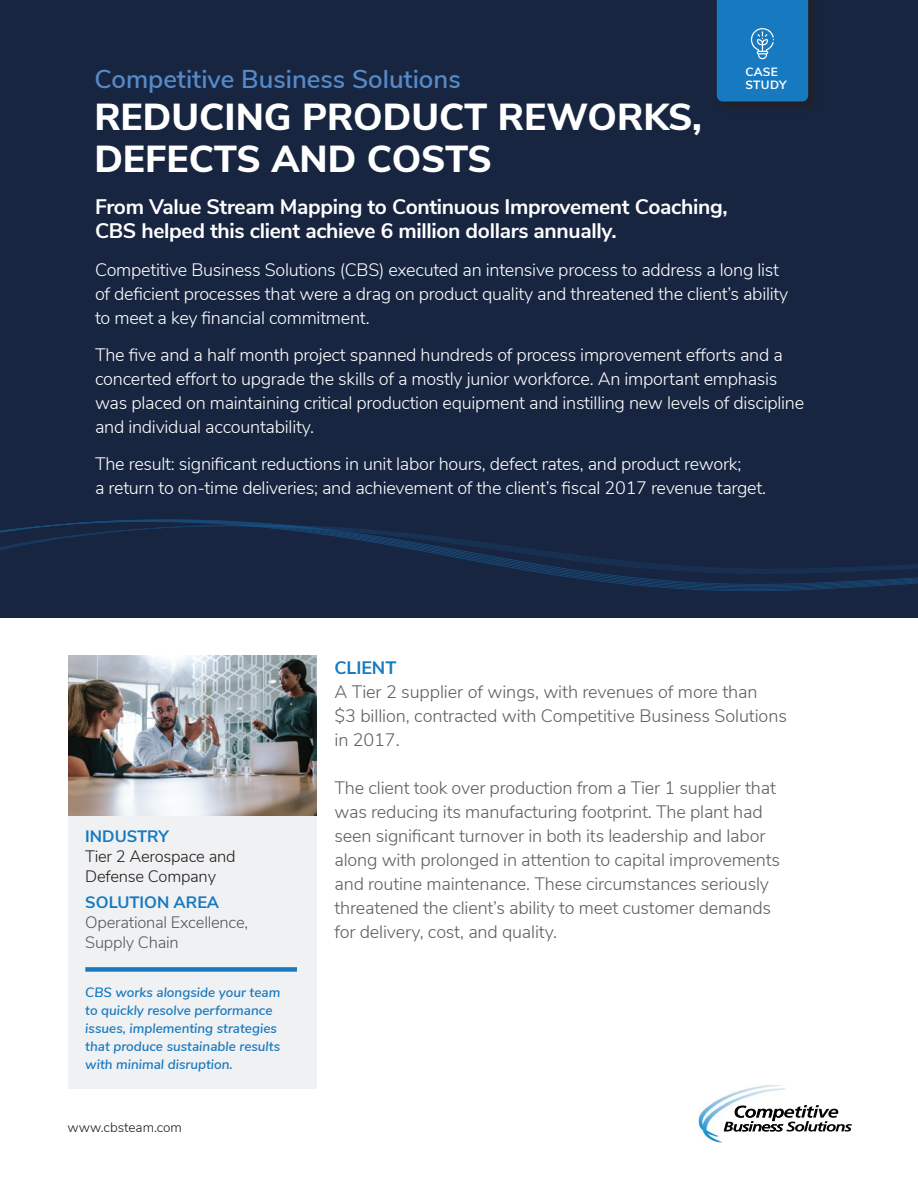
<style>
.page{position:relative;width:918px;height:1188px;background:#fff}
.page>*{position:absolute;margin:0;border:0;box-sizing:border-box;transform-origin:0 0}
.t1{font:800 37.5px/42px "Nunito Sans";color:#fff}
.t2{font:600 25.8px "Nunito Sans";color:#558bc9}
.t3{font:700 21px/24px "Nunito Sans";letter-spacing:-.015em;color:#fff}
.t4{font:300 18px/24px "Nunito Sans";letter-spacing:-.015em;color:#fff}
.t5{font:300 18px/24px "Nunito Sans";letter-spacing:-.01em;color:#5f5f63}
.t6{font:700 18px "Nunito Sans";letter-spacing:-.005em;color:#1779bf}
.t7{font:300 16.5px/19.8px "Nunito Sans";letter-spacing:-.015em;color:#57585a}
.t8{font:300 16.5px/19.8px "Nunito Sans";letter-spacing:-.015em;color:#231f20}
.t9{font:700 16.5px "Nunito Sans";color:#1779bf}
.t10{font:italic 600 13.5px/18px "Nunito Sans";color:#1779bf}
.t11{font:300 13.5px "Nunito Sans";color:#231f20}
.t12{font:700 12px/13.5px "Nunito Sans";letter-spacing:.02em;color:#fff}
</style>
<div class="page">
<div style="left:0;top:0;width:918px;height:617px;background:#182540"></div>
<div style="left:713px;top:0;width:108px;height:115px;background:#231f20;opacity:.75"></div>
<div style="left:717px;top:0;width:91px;height:102px;background:#1779bf"></div>
<svg style="left:0;top:521px;width:918px;height:70px"></svg>
<img style="left:699px;top:1085px;width:87px;height:58px">
<svg style="left:724px;top:1105px;width:128px;height:27px"></svg>
<img style="left:68px;top:655px;width:248px;height:161px">
<div style="left:68px;top:816px;width:248px;height:273px;background:#f0f1f2"></div>
<div style="left:85px;top:967px;width:212px;height:5px;background:#1779bf"></div>
<h2 class="t2" style="left:94px;top:60px;width:368px">Competitive Business Solutions</h2>
<h1 class="t1" style="left:94px;top:94px;width:609px">REDUCING PRODUCT REWORKS,<br>DEFECTS AND COSTS</h1>
<p class="t12" style="left:745px;top:64px;width:43px">CASE<br>STUDY</p>
<p class="t3" style="left:95px;top:194px;width:634px">From Value Stream Mapping to Continuous Improvement Coaching,<br>CBS helped this client achieve 6 million dollars annually.</p>
<p class="t4" style="left:95px;top:256px;width:695px">Competitive Business Solutions (CBS) executed an intensive process to address a long list of deficient processes that were a drag on product quality and threatened the client’s ability to meet a key financial commitment.</p>
<p class="t4" style="left:95px;top:342px;width:711px">The five and a half month project spanned hundreds of process improvement efforts and a concerted effort to upgrade the skills of a mostly junior workforce. An important emphasis was placed on maintaining critical production equipment and instilling new levels of discipline and individual accountability.</p>
<p class="t4" style="left:95px;top:451px;width:673px">The result: significant reductions in unit labor hours, defect rates, and product rework;<br>a return to on-time deliveries; and achievement of the client’s fiscal 2017 revenue target.</p>
<p class="t9" style="left:85px;top:824px;width:85px">INDUSTRY</p>
<p class="t8" style="left:85px;top:845px;width:152px">Tier 2 Aerospace and<br>Defense Company</p>
<p class="t9" style="left:85px;top:890px;width:135px">SOLUTION AREA</p>
<p class="t7" style="left:85px;top:911px;width:164px">Operational Excellence,<br>Supply Chain</p>
<p class="t10" style="left:85px;top:983px;width:197px">CBS works alongside your team to quickly resolve performance issues, implementing strategies that produce sustainable results with minimal disruption.</p>
<p class="t11" style="left:68px;top:1118px;width:116px">www.cbsteam.com</p>
<p class="t6" style="left:335px;top:654px;width:63px">CLIENT</p>
<p class="t5" style="left:335px;top:678px;width:454px">A Tier 2 supplier of wings, with revenues of more than<br>$3 billion, contracted with Competitive Business Solutions in 2017.</p>
<p class="t5" style="left:335px;top:774px;width:447px">The client took over production from a Tier 1 supplier that was reducing its manufacturing footprint. The plant had seen significant turnover in both its leadership and labor along with prolonged in attention to capital improvements and routine maintenance. These circumstances seriously threatened the client’s ability to meet customer demands for delivery, cost, and quality.</p>
</div>
